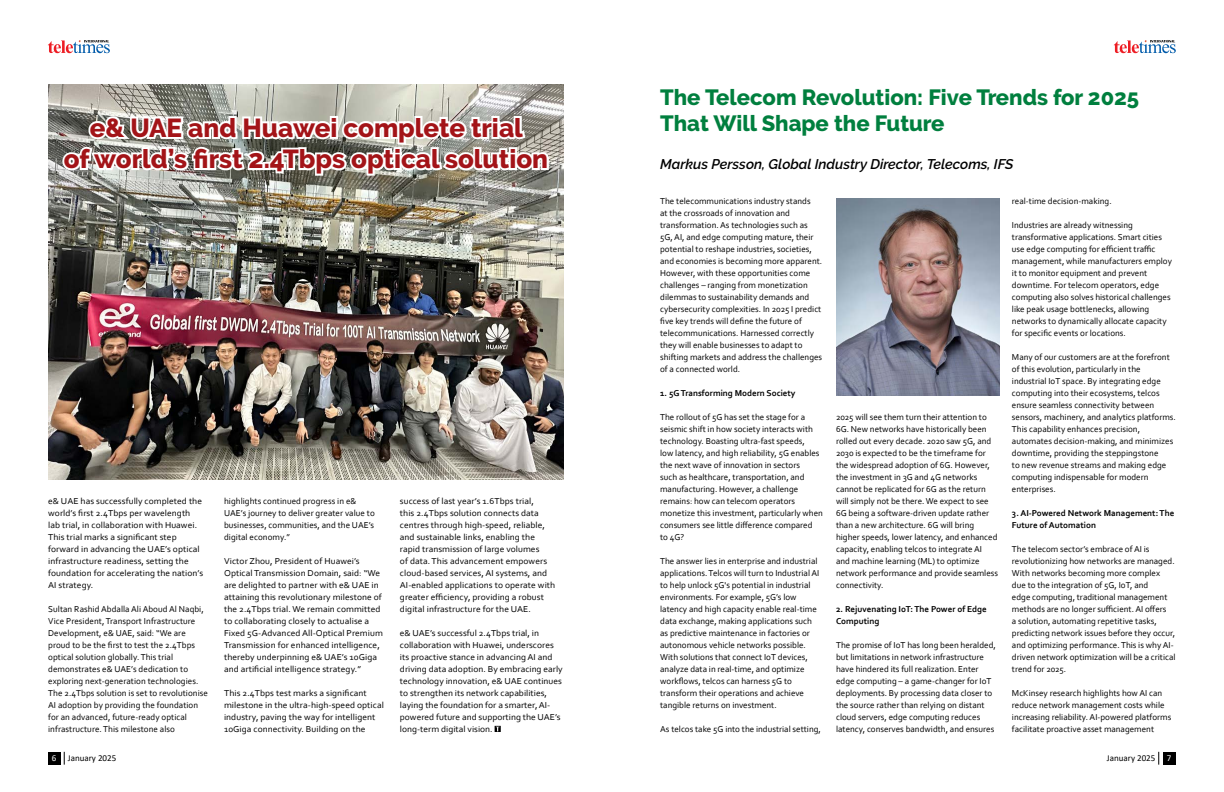
<style>
.page{position:relative;width:1224px;height:792px;background:#fff}
.page>*{position:absolute;margin:0;border:0;box-sizing:border-box;transform-origin:0 0}
.t1{font:800 26px/31.2px "Raleway";color:#a31418;text-align:center}
.t2{font:800 22px/26.4px "Raleway";color:#007f3e}
.t3{font:italic 600 14px "Raleway";color:#000}
.t4{font:9px/12px "Corbel";color:#000}
.t5{font:9px/12px "Corbel";color:#000;scale:1.05 1}
.t6{font:700 9px/12px "Corbel";color:#000}
.t7{font:9px "Calibri";color:#000}
.t8{font:9px "Calibri";color:#fff}
</style>
<div class="page">
<img style="left:48px;top:84px;width:516px;height:396px">
<svg style="left:59px;top:111px;width:492px;height:67px"></svg>
<svg style="left:495px;top:726px;width:6px;height:6px"></svg>
<img style="left:836px;top:198px;width:164px;height:198px">
<svg style="left:1158px;top:752px;width:1px;height:13px"></svg>
<div style="left:1163px;top:752px;width:13px;height:13px;background:#000"></div>
<div style="left:48px;top:752px;width:13px;height:13px;background:#000"></div>
<svg style="left:64px;top:752px;width:1px;height:13px"></svg>
<svg style="left:1114px;top:40px;width:62px;height:13px"></svg>
<svg style="left:48px;top:40px;width:62px;height:13px"></svg>
<h1 class="t1" style="left:64px;top:112px;width:486px">e&amp; UAE and Huawei complete trial<br>of world’s first 2.4Tbps optical solution</h1>
<p class="t5" style="left:48px;top:495px;width:149px">e&amp; UAE has successfully completed the world’s first 2.4Tbps per wavelength lab trial, in collaboration with Huawei.<br>This trial marks a significant step forward in advancing the UAE’s optical infrastructure readiness, setting the foundation for accelerating the nation’s AI strategy.</p>
<p class="t4" style="left:48px;top:603px;width:161px">Sultan Rashid Abdalla Ali Aboud Al Naqbi, Vice President, Transport Infrastructure Development, e&amp; UAE, said: “We are proud to be the first to test the 2.4Tbps optical solution globally. This trial demonstrates e&amp; UAE’s dedication to exploring next-generation technologies.<br>The 2.4Tbps solution is set to revolutionise AI adoption by providing the foundation for an advanced, future-ready optical infrastructure. This milestone also</p>
<p class="t4" style="left:224px;top:495px;width:152px">highlights continued progress in e&amp; UAE’s journey to deliver greater value to businesses, communities, and the UAE’s digital economy.”</p>
<p class="t5" style="left:224px;top:555px;width:153px">Victor Zhou, President of Huawei’s Optical Transmission Domain, said: “We are delighted to partner with e&amp; UAE in attaining this revolutionary milestone of the 2.4Tbps trial. We remain committed to collaborating closely to actualise a Fixed 5G-Advanced All-Optical Premium Transmission for enhanced intelligence, thereby underpinning e&amp; UAE’s 10Giga and artificial intelligence strategy.”</p>
<p class="t5" style="left:224px;top:687px;width:154px">This 2.4Tbps test marks a significant milestone in the ultra-high-speed optical industry, paving the way for intelligent 10Giga connectivity. Building on the</p>
<p class="t5" style="left:400px;top:495px;width:149px">success of last year’s 1.6Tbps trial,<br>this 2.4Tbps solution connects data centres through high-speed, reliable, and sustainable links, enabling the rapid transmission of large volumes<br>of data. This advancement empowers cloud-based services, AI systems, and AI-enabled applications to operate with greater efficiency, providing a robust digital infrastructure for the UAE.</p>
<p class="t5" style="left:400px;top:627px;width:157px">e&amp; UAE’s successful 2.4Tbps trial, in collaboration with Huawei, underscores its proactive stance in advancing AI and driving data adoption. By embracing early technology innovation, e&amp; UAE continues to strengthen its network capabilities, laying the foundation for a smarter, AI&shy;powered future and supporting the UAE’s long-term digital vision.</p>
<h2 class="t2" style="left:660px;top:84px;width:481px">The Telecom Revolution: Five Trends for 2025<br>That Will Shape the Future</h2>
<h3 class="t3" style="left:660px;top:156px;width:355px">Markus Persson, Global Industry Director, Telecoms, IFS</h3>
<p class="t4" style="left:660px;top:195px;width:164px">The telecommunications industry stands<br>at the crossroads of innovation and transformation. As technologies such as 5G, AI, and edge computing mature, their potential to reshape industries, societies, and economies is becoming more apparent.<br>However, with these opportunities come challenges – ranging from monetization dilemmas to sustainability demands and cybersecurity complexities. In 2025 I predict five key trends will define the future of telecommunications. Harnessed correctly they will enable businesses to adapt to shifting markets and address the challenges of a connected world.</p>
<p class="t6" style="left:660px;top:387px;width:137px">1. 5G Transforming Modern Society</p>
<p class="t4" style="left:660px;top:411px;width:164px">The rollout of 5G has set the stage for a seismic shift in how society interacts with technology. Boasting ultra-fast speeds,<br>low latency, and high reliability, 5G enables the next wave of innovation in sectors<br>such as healthcare, transportation, and manufacturing. However, a challenge remains: how can telecom operators monetize this investment, particularly when consumers see little difference compared<br>to 4G?</p>
<p class="t4" style="left:660px;top:555px;width:161px">The answer lies in enterprise and industrial applications. Telcos will turn to Industrial AI to help unlock 5G's potential in industrial environments. For example, 5G’s low latency and high capacity enable real-time data exchange, making applications such as predictive maintenance in factories or autonomous vehicle networks possible.<br>With solutions that connect IoT devices, analyze data in real-time, and optimize workflows, telcos can harness 5G to transform their operations and achieve tangible returns on investment.</p>
<p class="t4" style="left:660px;top:723px;width:162px">As telcos take 5G into the industrial setting,</p>
<p class="t4" style="left:1012px;top:195px;width:101px">real-time decision-making.</p>
<p class="t4" style="left:1012px;top:219px;width:162px">Industries are already witnessing transformative applications. Smart cities use edge computing for efficient traffic management, while manufacturers employ it to monitor equipment and prevent downtime. For telecom operators, edge computing also solves historical challenges like peak usage bottlenecks, allowing networks to dynamically allocate capacity for specific events or locations.</p>
<p class="t4" style="left:1012px;top:351px;width:165px">Many of our customers are at the forefront of this evolution, particularly in the industrial IoT space. By integrating edge computing into their ecosystems, telcos ensure seamless connectivity between sensors, machinery, and analytics platforms.<br>This capability enhances precision, automates decision-making, and minimizes downtime, providing the steppingstone<br>to new revenue streams and making edge computing indispensable for modern enterprises.</p>
<p class="t6" style="left:1012px;top:507px;width:164px">3. AI-Powered Network Management: The<br>Future of Automation</p>
<p class="t4" style="left:1012px;top:543px;width:165px">The telecom sector’s embrace of AI is revolutionizing how networks are managed.<br>With networks becoming more complex due to the integration of 5G, IoT, and<br>edge computing, traditional management methods are no longer sufficient. AI offers<br>a solution, automating repetitive tasks, predicting network issues before they occur, and optimizing performance. This is why AI&shy;driven network optimization will be a critical trend for 2025.</p>
<p class="t4" style="left:1012px;top:687px;width:161px">McKinsey research highlights how AI can reduce network management costs while increasing reliability. AI-powered platforms facilitate proactive asset management</p>
<p class="t4" style="left:836px;top:411px;width:164px">2025 will see them turn their attention to 6G. New networks have historically been rolled out every decade. 2020 saw 5G, and 2030 is expected to be the timeframe for the widespread adoption of 6G. However, the investment in 3G and 4G networks cannot be replicated for 6G as the return will simply not be there. We expect to see 6G being a software-driven update rather than a new architecture. 6G will bring higher speeds, lower latency, and enhanced capacity, enabling telcos to integrate AI and machine learning (ML) to optimize network performance and provide seamless connectivity.</p>
<p class="t6" style="left:836px;top:603px;width:152px">2. Rejuvenating IoT: The Power of Edge<br>Computing</p>
<p class="t4" style="left:836px;top:639px;width:161px">The promise of IoT has long been heralded, but limitations in network infrastructure have hindered its full realization. Enter edge computing – a game-changer for IoT deployments. By processing data closer to the source rather than relying on distant cloud servers, edge computing reduces latency, conserves bandwidth, and ensures</p>
<p class="t8" style="left:52px;top:752px;width:6px">6</p>
<p class="t7" style="left:68px;top:752px;width:50px">January 2025</p>
<p class="t7" style="left:1107px;top:752px;width:50px">January 2025</p>
<p class="t8" style="left:1167px;top:752px;width:6px">7</p>
</div>
